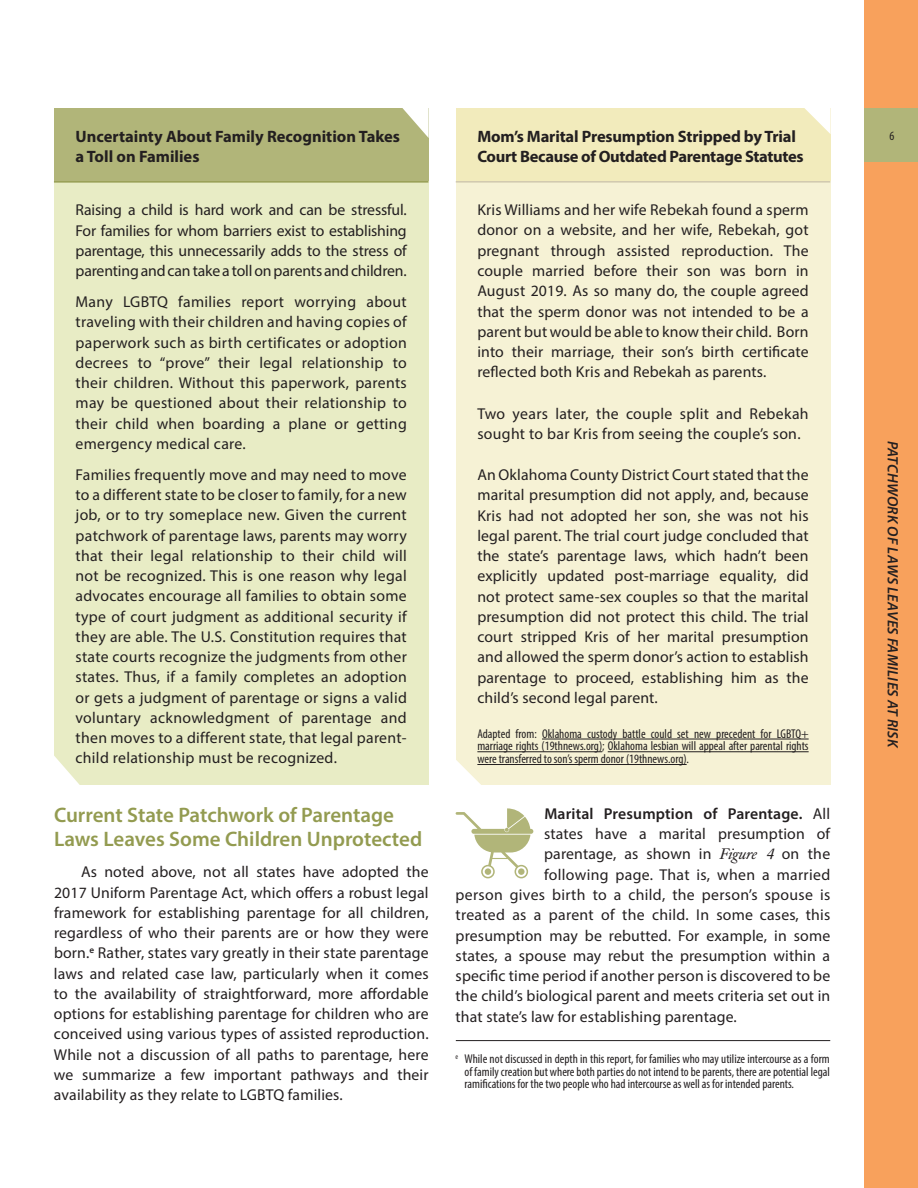
<style>
.page{position:relative;width:918px;height:1188px;background:#fff}
.page>*{position:absolute;margin:0;border:0;box-sizing:border-box;transform-origin:0 0}
.t1{font:600 21px/24px "Myriad Pro";color:#939b50}
.t2{font:700 16.5px/20.2px "Myriad Pro";letter-spacing:-.01em;color:#231f20}
.t3{font:15.75px/20.2px "Myriad Pro";letter-spacing:.01em;color:#231f20;text-align:justify}
.t4{font:600 15.75px "Myriad Pro";letter-spacing:.01em;color:#231f20}
.t5{font:italic 600 15px "Myriad Pro";letter-spacing:.02em;color:#231f20}
.t6{font:condensed 12.75px/12.8px "Myriad Pro";color:#231f20;text-align:justify}
.s1{font-weight:400}
.s2{font-family:"Caslon Book BE";font-style:italic;font-size:15px}
</style>
<div class="page">
<div style="left:864px;top:0;width:54px;height:1188px;background:#f8a15c"></div>
<div style="left:864px;top:108px;width:54px;height:54px;background:#b1b579"></div>
<svg style="left:456px;top:808px;width:77px;height:70px"></svg>
<div style="left:54px;top:108px;width:374px;height:74px;background:#b1b579"></div>
<div style="left:54px;top:182px;width:374px;height:603px;background:#e8ecc5"></div>
<hr style="left:54px;top:181px;width:374px;height:2px;background:#939b50">
<svg style="left:54px;top:756px;width:26px;height:29px"></svg>
<svg style="left:402px;top:108px;width:27px;height:30px"></svg>
<hr style="left:456px;top:1040px;width:374px;height:1px;background:#231f20">
<div style="left:456px;top:108px;width:374px;height:74px;background:#f2ebbc"></div>
<div style="left:456px;top:182px;width:374px;height:603px;background:#f6f2d5"></div>
<hr style="left:456px;top:181px;width:374px;height:2px;background:#d0c8ae">
<hr style="left:542px;top:739px;width:267px;height:1px;background:#231f20">
<hr style="left:477px;top:751px;width:125px;height:1px;background:#231f20">
<hr style="left:608px;top:751px;width:201px;height:1px;background:#231f20">
<hr style="left:477px;top:764px;width:210px;height:1px;background:#231f20">
<svg style="left:456px;top:760px;width:25px;height:25px"></svg>
<svg style="left:804px;top:108px;width:27px;height:26px"></svg>
<p class="t2" style="left:76px;top:126px;width:326px">Uncertainty About Family Recognition Takes a Toll on Families</p>
<p class="t3" style="left:76px;top:200px;width:333px">Raising a child is hard work and can be stressful.<br>For families for whom barriers exist to establishing parentage, this unnecessarily adds to the stress of parenting and can take a toll on parents and children.</p>
<p class="t3" style="left:76px;top:291px;width:333px">Many LGBTQ families report worrying about traveling with their children and having copies of paperwork such as birth certificates or adoption decrees to “prove” their legal relationship to their children. Without this paperwork, parents may be questioned about their relationship to their child when boarding a plane or getting emergency medical care.</p>
<p class="t3" style="left:76px;top:464px;width:333px">Families frequently move and may need to move to a different state to be closer to family, for a new job, or to try someplace new. Given the current patchwork of parentage laws, parents may worry that their legal relationship to their child will not be recognized. This is one reason why legal advocates encourage all families to obtain some type of court judgment as additional security if they are able. The U.S. Constitution requires that state courts recognize the judgments from other states. Thus, if a family completes an adoption or gets a judgment of parentage or signs a valid voluntary acknowledgment of parentage and then moves to a different state, that legal parent&shy;child relationship must be recognized.</p>
<h1 class="t1" style="left:54px;top:803px;width:370px">Current State Patchwork of Parentage<br>Laws Leaves Some Children Unprotected</h1>
<p class="t3" style="left:54px;top:862px;width:376px;text-indent:27px">As noted above, not all states have adopted the 2017 Uniform Parentage Act, which offers a robust legal framework for establishing parentage for all children, regardless of who their parents are or how they were born.<sup>e</sup> Rather, states vary greatly in their state parentage laws and related case law, particularly when it comes to the availability of straightforward, more affordable options for establishing parentage for children who are conceived using various types of assisted reproduction.<br>While not a discussion of all paths to parentage, here we summarize a few important pathways and their availability as they relate to LGBTQ families.</p>
<p class="t2" style="left:477px;top:126px;width:328px">Mom’s Marital Presumption Stripped by Trial<br>Court Because of Outdated Parentage Statutes</p>
<p class="t3" style="left:477px;top:200px;width:333px">Kris Williams and her wife Rebekah found a sperm donor on a website, and her wife, Rebekah, got pregnant through assisted reproduction. The couple married before their son was born in August 2019. As so many do, the couple agreed that the sperm donor was not intended to be a parent but would be able to know their child. Born into their marriage, their son’s birth certificate reflected both Kris and Rebekah as parents.</p>
<p class="t3" style="left:477px;top:403px;width:333px">Two years later, the couple split and Rebekah sought to bar Kris from seeing the couple’s son.</p>
<p class="t3" style="left:477px;top:464px;width:333px">An Oklahoma County District Court stated that the marital presumption did not apply, and, because Kris had not adopted her son, she was not his legal parent. The trial court judge concluded that the state’s parentage laws, which hadn’t been explicitly updated post-marriage equality, did not protect same-sex couples so that the marital presumption did not protect this child. The trial court stripped Kris of her marital presumption and allowed the sperm donor’s action to establish parentage to proceed, establishing him as the child’s second legal parent.</p>
<p class="t6" style="left:477px;top:727px;width:333px">Adapted from: Oklahoma custody battle could set new precedent for LGBTQ+ marriage rights (19thnews.org); Oklahoma lesbian will appeal after parental rights were transferred to son’s sperm donor (19thnews.org).</p>
<p class="t4" style="left:544px;top:804px;width:287px">Marital Presumption of Parentage. <span class="s1">All</span></p>
<p class="t3" style="left:544px;top:824px;width:288px">states have a marital presumption of</p>
<p class="t3" style="left:544px;top:844px;width:288px">parentage, as shown in <span class="s2">Figure 4</span> on the</p>
<p class="t3" style="left:544px;top:864px;width:288px">following page. That is, when a married</p>
<p class="t3" style="left:456px;top:884px;width:376px">person gives birth to a child, the person’s spouse is</p>
<p class="t3" style="left:456px;top:905px;width:376px">treated as a parent of the child. In some cases, this</p>
<p class="t3" style="left:456px;top:925px;width:376px">presumption may be rebutted. For example, in some</p>
<p class="t3" style="left:456px;top:945px;width:376px">states, a spouse may rebut the presumption within a</p>
<p class="t3" style="left:456px;top:965px;width:376px">specific time period if another person is discovered to be</p>
<p class="t3" style="left:456px;top:986px;width:376px">the child’s biological parent and meets criteria set out in</p>
<p class="t3" style="left:456px;top:1006px;width:283px">that state’s law for establishing parentage.</p>
<p class="t6" style="left:464px;top:1052px;width:367px;text-indent:-9px"><sup>e</sup> While not discussed in depth in this report, for families who may utilize intercourse as a form of family creation but where both parties do not intend to be parents, there are potential legal ramifications for the two people who had intercourse as well as for intended parents.</p>
<p class="t6" style="left:890px;top:130px;width:6px">6</p>
<p class="t5" style="left:902px;top:441px;width:309px;rotate:90deg">PATCHWORK OF LAWS LEAVES FAMILIES AT RISK</p>
</div>
